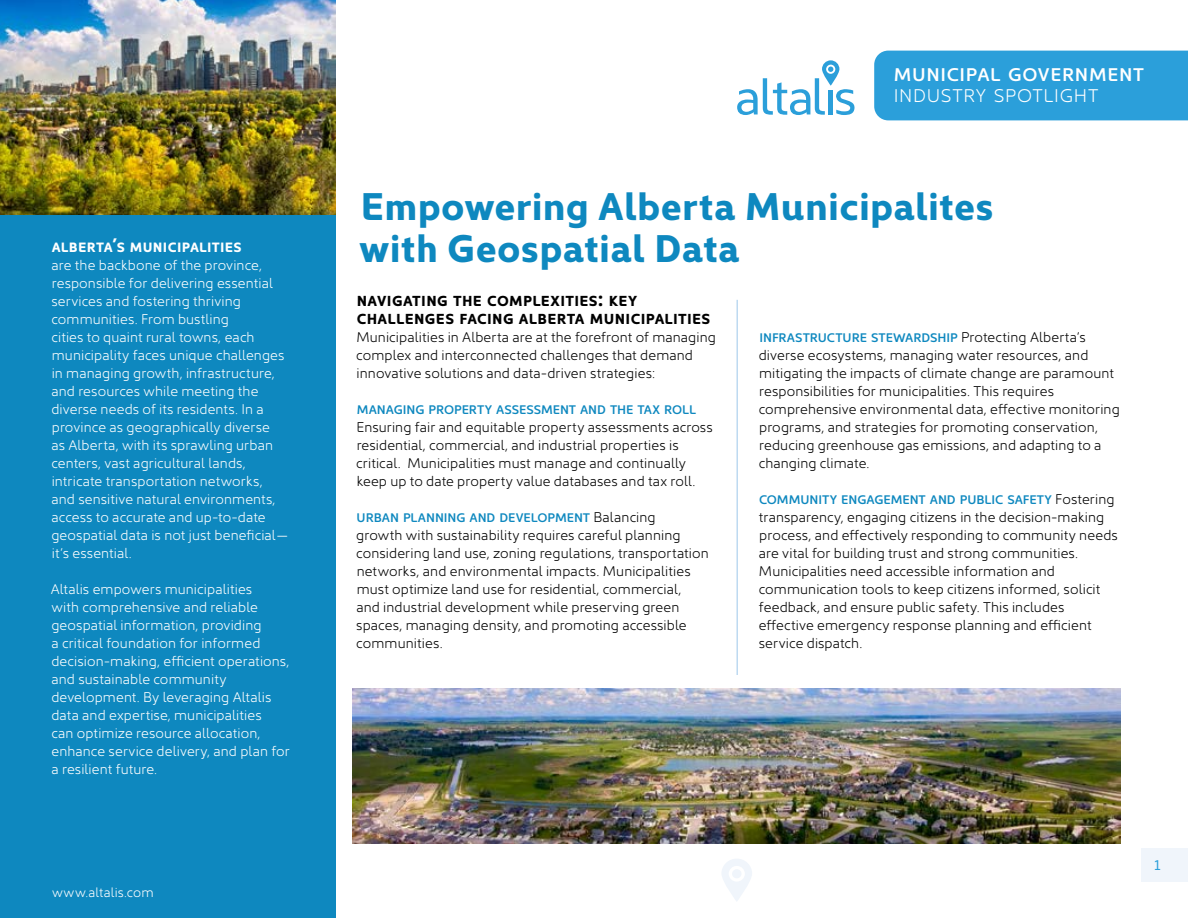
<style>
.page{position:relative;width:1188px;height:918px;background:#fff}
.page>*{position:absolute;margin:0;border:0;box-sizing:border-box;transform-origin:0 0}
.t1{font:700 39px "Kyrial Display Pro";letter-spacing:.005em;color:#0e88bf}
.t2{font:600 18.6px "Kyrial Sans Pro";letter-spacing:.035em;color:#fff}
.t3{font:300 18.6px "Kyrial Sans Pro";letter-spacing:.04em;color:#fff}
.t4{font:700 14.7px/18px "Kyrial Sans Pro";letter-spacing:.025em;color:#000}
.t5{font:300 14.25px/18px "Kyrial Sans Pro";letter-spacing:.01em;color:#000}
.t6{font:300 14.25px/18px "Kyrial Sans Pro";letter-spacing:.01em;color:#fff}
.t7{font:14.25px "Kyrial Sans Pro";color:#2b9fda}
.t8{font:700 13.65px "Kyrial Sans Pro";letter-spacing:.025em;color:#fff}
.t9{font:300 13.5px "Kyrial Sans Pro";letter-spacing:.01em;color:#fff}
.t10{font:600 12.6px "Kyrial Sans Pro";letter-spacing:-.005em;color:#0e88bf}
.s1{font-size:19.5px}
.s2{font-size:21px}
.s3{font-weight:300;font-size:14.25px;color:#000}
</style>
<div class="page">
<div style="left:0;top:0;width:336px;height:918px;background:#0e88bf"></div>
<img style="left:0;top:0;width:336px;height:215px">
<hr style="left:737px;top:300px;width:1px;height:375px;background:#9dc7ea">
<svg style="left:722px;top:859px;width:30px;height:42px"></svg>
<svg style="left:737px;top:60px;width:118px;height:55px"></svg>
<div style="left:874px;top:51px;width:314px;height:69px;background:#2b9fda"></div>
<img style="left:352px;top:688px;width:768px;height:155px">
<div style="left:1141px;top:848px;width:47px;height:33px;background:#f0f5fb"></div>
<h2 class="t2" style="left:894px;top:62px;width:252px">MUNICIPAL GOVERNMENT</h2>
<h2 class="t3" style="left:894px;top:82px;width:206px">INDUSTRY SPOTLIGHT</h2>
<h1 class="t1" style="left:360px;top:179px;width:635px">Empowering Alberta Municipalites</h1>
<p class="t8" style="left:52px;top:237px;width:192px">ALBERTA<span class="s1">’</span>S MUNICIPALITIES</p>
<h1 class="t1" style="left:359px;top:221px;width:382px">with Geospatial Data</h1>
<p class="t6" style="left:51px;top:273px;width:238px">responsible for delivering essential services and fostering thriving communities. From bustling<br>cities to quaint rural towns, each municipality faces unique challenges in managing growth, infrastructure, and resources while meeting the diverse needs of its residents. In a province as geographically diverse<br>as Alberta, with its sprawling urban centers, vast agricultural lands, intricate transportation networks, and sensitive natural environments, access to accurate and up-to-date geospatial data is not just beneficial— it’s essential.</p>
<p class="t6" style="left:51px;top:579px;width:241px">Altalis empowers municipalities<br>with comprehensive and reliable geospatial information, providing<br>a critical foundation for informed decision-making, efficient operations, and sustainable community development. By leveraging Altalis data and expertise, municipalities<br>can optimize resource allocation, enhance service delivery, and plan for a resilient future.</p>
<p class="t6" style="left:52px;top:255px;width:212px">are the backbone of the province,</p>
<p class="t4" style="left:357px;top:291px;width:355px">NAVIGATING THE COMPLEXITIES<span class="s2">:</span> KEY<br>CHALLENGES FACING ALBERTA MUNICIPALITIES</p>
<p class="t5" style="left:356px;top:327px;width:361px">Municipalities in Alberta are at the forefront of managing complex and interconnected challenges that demand innovative solutions and data-driven strategies:</p>
<p class="t10" style="left:357px;top:401px;width:341px">MANAGING PROPERTY ASSESSMENT AND THE TAX ROLL</p>
<p class="t5" style="left:356px;top:417px;width:358px">Ensuring fair and equitable property assessments across residential, commercial, and industrial properties is critical. Municipalities must manage and continually keep up to date property value databases and tax roll.</p>
<p class="t10" style="left:357px;top:509px;width:301px">URBAN PLANNING AND DEVELOPMENT <span class="s3">Balancing</span></p>
<p class="t5" style="left:356px;top:525px;width:354px">growth with sustainability requires careful planning considering land use, zoning regulations, transportation networks, and environmental impacts. Municipalities must optimize land use for residential, commercial,<br>and industrial development while preserving green spaces, managing density, and promoting accessible communities.</p>
<p class="t10" style="left:759px;top:329px;width:328px">INFRASTRUCTURE STEWARDSHIP <span class="s3">Protecting Alberta’s</span></p>
<p class="t5" style="left:759px;top:345px;width:363px">diverse ecosystems, managing water resources, and mitigating the impacts of climate change are paramount responsibilities for municipalities. This requires comprehensive environmental data, effective monitoring programs, and strategies for promoting conservation, reducing greenhouse gas emissions, and adapting to a changing climate.</p>
<p class="t10" style="left:759px;top:491px;width:357px">COMMUNITY ENGAGEMENT AND PUBLIC SAFETY <span class="s3">Fostering</span></p>
<p class="t5" style="left:759px;top:507px;width:361px">transparency, engaging citizens in the decision-making process, and effectively responding to community needs are vital for building trust and strong communities.<br>Municipalities need accessible information and communication tools to keep citizens informed, solicit feedback, and ensure public safety. This includes effective emergency response planning and efficient service dispatch.</p>
<p class="t9" style="left:52px;top:882px;width:103px">www.altalis.com</p>
<p class="t7" style="left:1155px;top:855px;width:8px">1</p>
</div>
